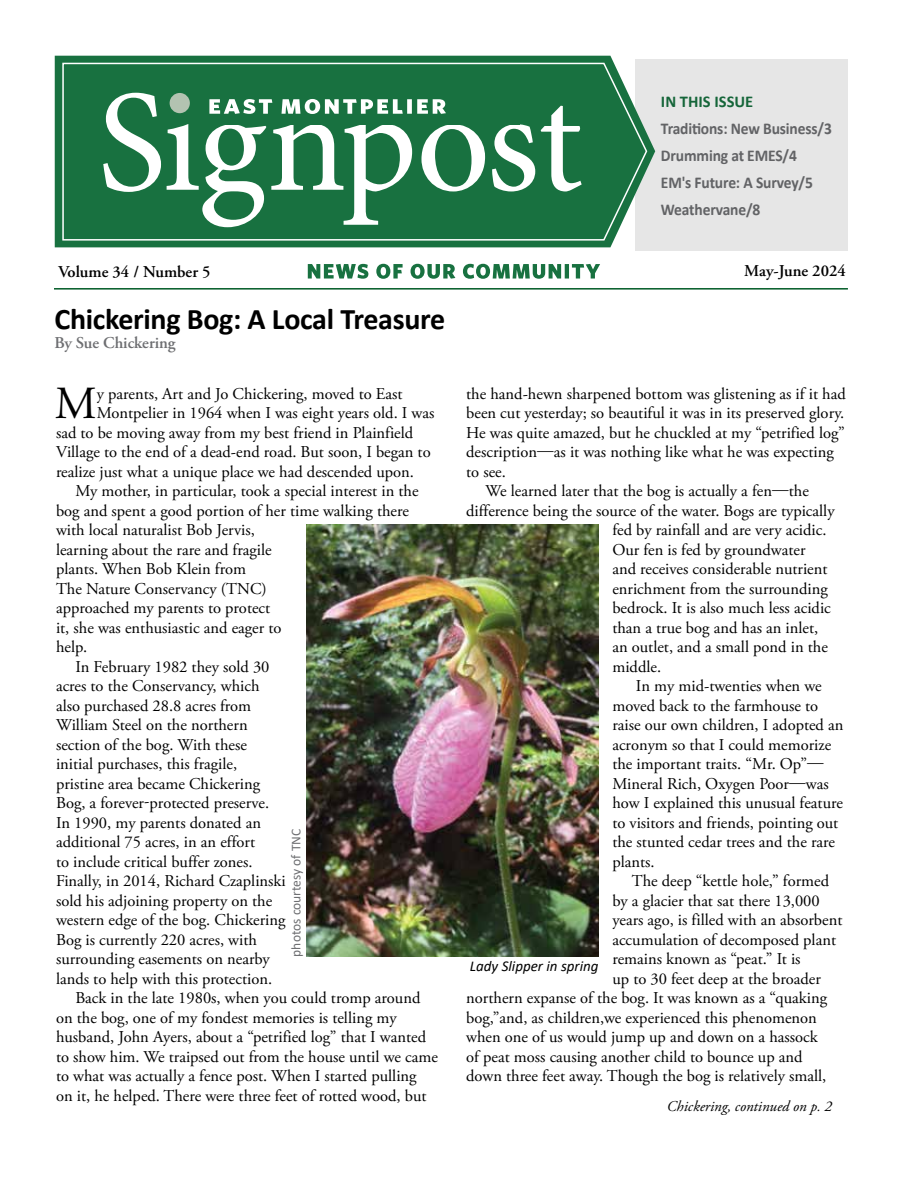
<style>
.page{position:relative;width:918px;height:1188px;background:#fff}
.page>*{position:absolute;margin:0;border:0;box-sizing:border-box;transform-origin:0 0}
.t1{font:45.9px "Adobe Garamond Pro";color:#000}
.t2{font:700 30px "Calibri";letter-spacing:-.01em;color:#000}
.t3{font:16.5px "Adobe Garamond Pro";color:#000}
.t4{font:700 16.5px/27px "Calibri";letter-spacing:-.01em;color:#6d6e71;scale:.94 1}
.t5{font:600 16.5px "Adobe Garamond Pro";color:#000}
.t6{font:600 16.5px "Adobe Garamond Pro";letter-spacing:-.01em;color:#6d6e71}
.t7{font:700 16.5px "Calibri";color:#187140}
.t8{font:italic 15px "Adobe Garamond Pro";color:#000}
.t9{font:italic 15px "Calibri";color:#000}
.t10{font:13.5px "Calibri";color:#6d6e71}
</style>
<div class="page">
<hr style="left:54px;top:288px;width:794px;height:2px;background:#005a26">
<svg style="left:308px;top:264px;width:292px;height:15px"></svg>
<div style="left:635px;top:59px;width:213px;height:191px;background:#e6e6e6"></div>
<svg style="left:55px;top:56px;width:600px;height:191px;fill:#187140"></svg>
<svg style="left:62px;top:62px;width:586px;height:179px;background:#37845a"></svg>
<div style="left:103px;top:84px;width:509px;height:111px;background:#187140"></div>
<svg style="left:103px;top:93px;width:479px;height:134px"></svg>
<div style="left:209px;top:94px;width:311px;height:30px;background:#187140"></div>
<svg style="left:209px;top:99px;width:237px;height:15px"></svg>
<div style="left:163px;top:88px;width:31px;height:31px;background:#187140"></div>
<div style="left:170px;top:93px;width:20px;height:20px;background:#b3c3b1;border-radius:50%"></div>
<img style="left:307px;top:525px;width:292px;height:432px">
<p class="t7" style="left:661px;top:90px;width:94px">IN THIS ISSUE</p>
<p class="t4" style="left:661px;top:115px;width:183px">Traditions: New Business/3<br>Drumming at EMES/4<br>EM's Future: A Survey/5<br>Weathervane/8</p>
<p class="t5" style="left:58px;top:262px;width:154px">Volume 34 / Number 5</p>
<p class="t5" style="left:744px;top:261px;width:103px">May-June 2024</p>
<h2 class="t2" style="left:54px;top:297px;width:392px">Chickering Bog: A Local Treasure</h2>
<p class="t6" style="left:54px;top:333px;width:123px">By Sue Chickering</p>
<h1 class="t1" style="left:55px;top:376px;width:43px">M</h1>
<p class="t3" style="left:97px;top:384px;width:307px">y parents, Art and Jo Chickering, moved to East</p>
<p class="t3" style="left:97px;top:403px;width:339px">Montpelier in 1964 when I was eight years old. I was</p>
<p class="t3" style="left:56px;top:423px;width:359px">sad to be moving away from my best friend in Plainfield</p>
<p class="t3" style="left:56px;top:442px;width:376px">Village to the end of a dead-end road. But soon, I began to</p>
<p class="t3" style="left:56px;top:462px;width:360px">realize just what a unique place we had descended upon.</p>
<p class="t3" style="left:75px;top:481px;width:345px">My mother, in particular, took a special interest in the</p>
<p class="t3" style="left:56px;top:501px;width:354px">bog and spent a good portion of her time walking there</p>
<p class="t3" style="left:56px;top:520px;width:200px">with local naturalist Bob Jervis,</p>
<p class="t3" style="left:56px;top:540px;width:217px">learning about the rare and fragile</p>
<p class="t3" style="left:56px;top:559px;width:192px">plants. When Bob Klein from</p>
<p class="t3" style="left:56px;top:579px;width:212px">The Nature Conservancy (TNC)</p>
<p class="t3" style="left:56px;top:598px;width:216px">approached my parents to protect</p>
<p class="t3" style="left:56px;top:618px;width:227px">it, she was enthusiastic and eager to</p>
<p class="t3" style="left:56px;top:637px;width:33px">help.</p>
<p class="t3" style="left:75px;top:657px;width:196px">In February 1982 they sold 30</p>
<p class="t3" style="left:56px;top:676px;width:205px">acres to the Conservancy, which</p>
<p class="t3" style="left:56px;top:696px;width:197px">also purchased 28.8 acres from</p>
<p class="t3" style="left:56px;top:715px;width:193px">William Steel on the northern</p>
<p class="t3" style="left:56px;top:735px;width:192px">section of the bog. With these</p>
<p class="t3" style="left:56px;top:754px;width:183px">initial purchases, this fragile,</p>
<p class="t3" style="left:56px;top:774px;width:206px">pristine area became Chickering</p>
<p class="t3" style="left:56px;top:793px;width:215px">Bog, a forever-protected preserve.</p>
<p class="t3" style="left:56px;top:813px;width:207px">In 1990, my parents donated an</p>
<p class="t3" style="left:56px;top:832px;width:201px">additional 75 acres, in an effort</p>
<p class="t3" style="left:56px;top:852px;width:198px">to include critical buffer zones.</p>
<p class="t3" style="left:56px;top:871px;width:231px">Finally, in 2014, Richard Czaplinski</p>
<p class="t3" style="left:56px;top:891px;width:218px">sold his adjoining property on the</p>
<p class="t3" style="left:56px;top:910px;width:231px">western edge of the bog. Chickering</p>
<p class="t3" style="left:56px;top:930px;width:202px">Bog is currently 220 acres, with</p>
<p class="t3" style="left:56px;top:949px;width:215px">surrounding easements on nearby</p>
<p class="t3" style="left:56px;top:969px;width:218px">lands to help with this protection.</p>
<p class="t3" style="left:75px;top:988px;width:347px">Back in the late 1980s, when you could tromp around</p>
<p class="t3" style="left:56px;top:1008px;width:342px">on the bog, one of my fondest memories is telling my</p>
<p class="t3" style="left:56px;top:1027px;width:372px">husband, John Ayers, about a “petrified log” that I wanted</p>
<p class="t3" style="left:56px;top:1047px;width:383px">to show him. We traipsed out from the house until we came</p>
<p class="t3" style="left:56px;top:1066px;width:362px">to what was actually a fence post. When I started pulling</p>
<p class="t3" style="left:56px;top:1086px;width:372px">on it, he helped. There were three feet of rotted wood, but</p>
<p class="t10" style="left:287px;top:957px;width:129px;rotate:-90deg">photos courtesy of TNC</p>
<p class="t3" style="left:466px;top:384px;width:381px">the hand-hewn sharpened bottom was glistening as if it had</p>
<p class="t3" style="left:466px;top:403px;width:380px">been cut yesterday; so beautiful it was in its preserved glory.</p>
<p class="t3" style="left:466px;top:423px;width:380px">He was quite amazed, but he chuckled at my “petrified log”</p>
<p class="t3" style="left:466px;top:442px;width:369px">description—as it was nothing like what he was expecting</p>
<p class="t3" style="left:466px;top:462px;width:41px">to see.</p>
<p class="t3" style="left:486px;top:481px;width:325px">We learned later that the bog is actually a fen—the</p>
<p class="t3" style="left:466px;top:501px;width:370px">difference being the source of the water. Bogs are typically</p>
<p class="t3" style="left:612px;top:520px;width:216px">fed by rainfall and are very acidic.</p>
<p class="t3" style="left:612px;top:540px;width:195px">Our fen is fed by groundwater</p>
<p class="t3" style="left:612px;top:559px;width:217px">and receives considerable nutrient</p>
<p class="t3" style="left:612px;top:579px;width:217px">enrichment from the surrounding</p>
<p class="t3" style="left:612px;top:598px;width:220px">bedrock. It is also much less acidic</p>
<p class="t3" style="left:612px;top:618px;width:207px">than a true bog and has an inlet,</p>
<p class="t3" style="left:612px;top:637px;width:217px">an outlet, and a small pond in the</p>
<p class="t3" style="left:612px;top:657px;width:50px">middle.</p>
<p class="t3" style="left:636px;top:676px;width:187px">In my mid-twenties when we</p>
<p class="t3" style="left:612px;top:696px;width:207px">moved back to the farmhouse to</p>
<p class="t3" style="left:612px;top:715px;width:233px">raise our own children, I adopted an</p>
<p class="t3" style="left:612px;top:735px;width:220px">acronym so that I could memorize</p>
<p class="t3" style="left:612px;top:754px;width:213px">the important traits. “Mr. Op”—</p>
<p class="t3" style="left:612px;top:774px;width:218px">Mineral Rich, Oxygen Poor—was</p>
<p class="t3" style="left:612px;top:793px;width:232px">how I explained this unusual feature</p>
<p class="t3" style="left:612px;top:813px;width:227px">to visitors and friends, pointing out</p>
<p class="t3" style="left:612px;top:832px;width:224px">the stunted cedar trees and the rare</p>
<p class="t3" style="left:612px;top:852px;width:44px">plants.</p>
<p class="t3" style="left:632px;top:871px;width:199px">The deep “kettle hole,” formed</p>
<p class="t3" style="left:612px;top:891px;width:209px">by a glacier that sat there 13,000</p>
<p class="t3" style="left:612px;top:910px;width:232px">years ago, is filled with an absorbent</p>
<p class="t3" style="left:612px;top:930px;width:225px">accumulation of decomposed plant</p>
<p class="t3" style="left:612px;top:949px;width:190px">remains known as “peat.” It is</p>
<p class="t3" style="left:612px;top:969px;width:210px">up to 30 feet deep at the broader</p>
<p class="t3" style="left:466px;top:988px;width:362px">northern expanse of the bog. It was known as a “quaking</p>
<p class="t3" style="left:466px;top:1008px;width:352px">bog,”and, as children,we experienced this phenomenon</p>
<p class="t3" style="left:466px;top:1027px;width:353px">when one of us would jump up and down on a hassock</p>
<p class="t3" style="left:466px;top:1047px;width:338px">of peat moss causing another child to bounce up and</p>
<p class="t3" style="left:466px;top:1066px;width:362px">down three feet away. Though the bog is relatively small,</p>
<p class="t9" style="left:470px;top:956px;width:130px">Lady Slipper in spring</p>
<p class="t8" style="left:667px;top:1097px;width:167px">Chickering, continued on p. 2</p>
</div>
